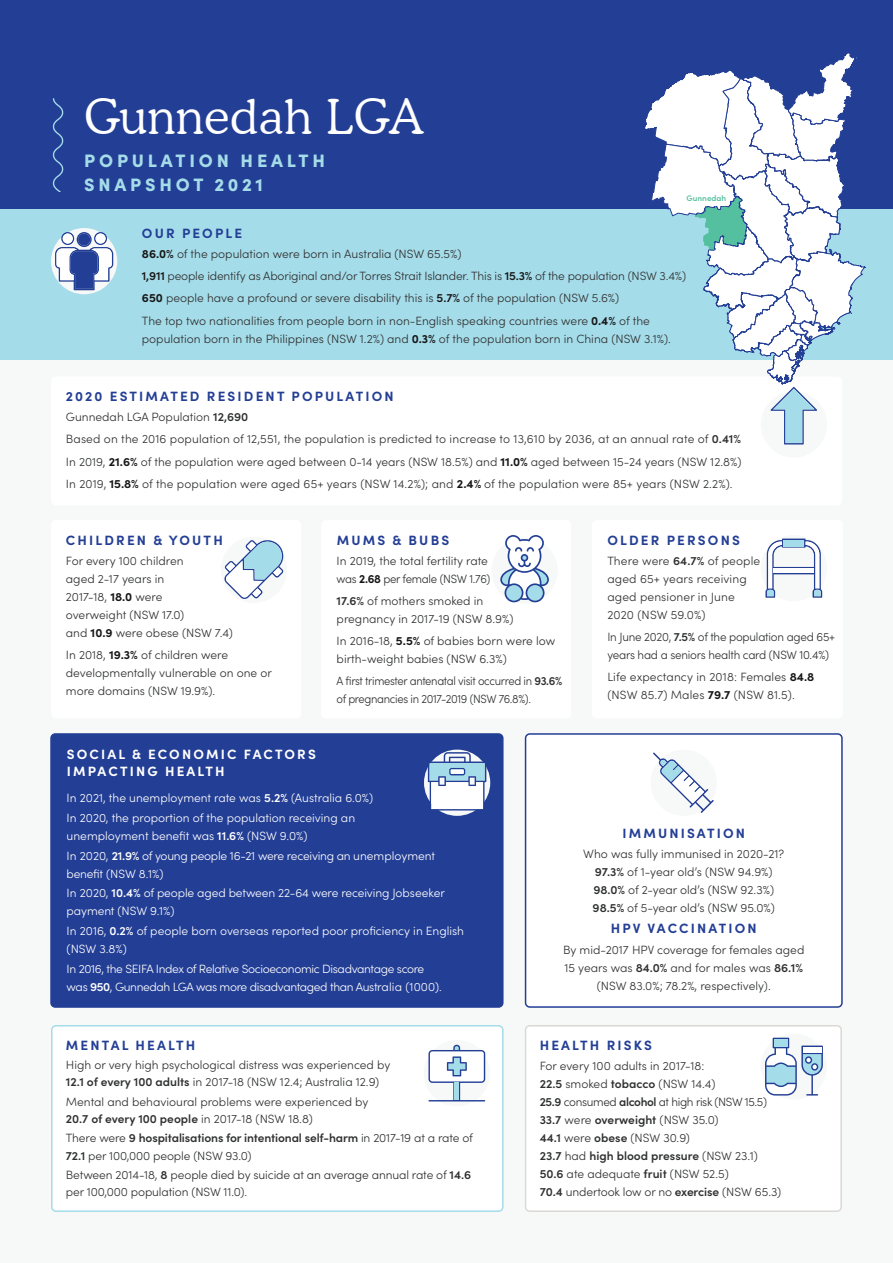
<style>
.page{position:relative;width:893px;height:1263px;background:#fff}
.page>*{position:absolute;margin:0;border:0;box-sizing:border-box;transform-origin:0 0}
.t1{font:300 48px "Cooper BT";letter-spacing:.01em;color:#fff}
.t2{font:900 18px/24px "Sofia Pro";letter-spacing:.21em;color:#a5dce9}
.t3{font:700 13.5px "Sofia Pro";letter-spacing:.16em;color:#233e95}
.t4{font:700 13.5px/16.5px "Sofia Pro";letter-spacing:.16em;color:#fff}
.t5{font:300 12px/18px "Sofia Pro";color:#2f3030}
.t6{font:300 12px/19.6px "Sofia Pro";letter-spacing:-.01em;color:#fff}
.t7{font:300 12px/19.6px "Sofia Pro";letter-spacing:-.03em;color:#fff}
.t8{font:300 12px/18px "Sofia Pro";letter-spacing:-.03em;color:#2f3030;scale:.94 1}
.t9{font:300 12px/18px "Sofia Pro";letter-spacing:-.02em;color:#2f3030}
.t10{font:600 8.1px "Sofia Pro";color:#55c09f}
.s1{font-weight:700;color:#181717}
.s2{font-weight:600;color:#181717}
.s3{font-weight:600}
</style>
<div class="page">
<div style="left:0;top:359px;width:893px;height:904px;background:#f7f8f8"></div>
<div style="left:0;top:209px;width:893px;height:150px;background:#a5dce9"></div>
<div style="left:0;top:0;width:893px;height:209px;background:#233e95"></div>
<div style="left:526px;top:734px;width:316px;height:273px;background:#fff;border-radius:4px"></div>
<div style="left:525px;top:733px;width:318px;height:275px;border:2px solid #233e95;border-radius:4px"></div>
<div style="left:51px;top:734px;width:452px;height:273px;background:#233e95;border-radius:4px"></div>
<div style="left:50px;top:733px;width:454px;height:275px;border:2px solid #233e95;border-radius:4px"></div>
<div style="left:651px;top:750px;width:66px;height:66px;background:#f7f8f8;border-radius:50%"></div>
<svg style="left:653px;top:752px;width:61px;height:61px"></svg>
<svg style="left:424px;top:750px;width:66px;height:66px"></svg>
<svg style="left:428px;top:752px;width:58px;height:58px;background:#b8cbe1"></svg>
<div style="left:526px;top:1026px;width:315px;height:185px;background:#fff;border-radius:4px"></div>
<div style="left:525px;top:1025px;width:317px;height:187px;border:2px solid #dad9d5;border-radius:4px"></div>
<div style="left:52px;top:1026px;width:451px;height:185px;background:#fff;border-radius:4px"></div>
<div style="left:51px;top:1025px;width:453px;height:187px;border:2px solid #a5dce9;border-radius:4px"></div>
<svg style="left:424px;top:1040px;width:66px;height:66px"></svg>
<div style="left:761px;top:1033px;width:66px;height:67px;background:#f7f8f8;border-radius:50%"></div>
<svg style="left:428px;top:1045px;width:57px;height:56px"></svg>
<svg style="left:765px;top:1038px;width:58px;height:57px"></svg>
<div style="left:52px;top:377px;width:789px;height:128px;background:#fff;border-radius:4px"></div>
<div style="left:51px;top:376px;width:791px;height:129px;border:2px solid #fff;border-radius:4px"></div>
<svg style="left:51px;top:228px;width:66px;height:66px"></svg>
<svg style="left:55px;top:232px;width:58px;height:58px;background:#98a8ce"></svg>
<div style="left:761px;top:391px;width:66px;height:67px;background:#f7f8f8;border-radius:50%"></div>
<svg style="left:644px;top:53px;width:221px;height:391px"></svg>
<div style="left:684px;top:192px;width:44px;height:13px;background:#fff"></div>
<div style="left:52px;top:521px;width:248px;height:197px;background:#fff;border-radius:4px"></div>
<div style="left:51px;top:520px;width:250px;height:198px;border:2px solid #fff;border-radius:4px"></div>
<div style="left:322px;top:521px;width:248px;height:197px;background:#fff;border-radius:4px"></div>
<div style="left:321px;top:520px;width:250px;height:198px;border:2px solid #fff;border-radius:4px"></div>
<div style="left:592px;top:521px;width:250px;height:197px;background:#fff;border-radius:4px"></div>
<div style="left:592px;top:520px;width:251px;height:198px;border:2px solid #fff;border-radius:4px"></div>
<div style="left:221px;top:537px;width:66px;height:66px;background:#f7f8f8;border-radius:50%"></div>
<div style="left:491px;top:537px;width:67px;height:67px;background:#f7f8f8;border-radius:50%"></div>
<div style="left:761px;top:535px;width:66px;height:66px;background:#f7f8f8;border-radius:50%"></div>
<svg style="left:765px;top:539px;width:57px;height:59px"></svg>
<svg style="left:224px;top:540px;width:59px;height:59px"></svg>
<svg style="left:500px;top:535px;width:49px;height:67px"></svg>
<svg style="left:53px;top:98px;width:10px;height:94px"></svg>
<h1 class="t1" style="left:84px;top:88px;width:340px">Gunnedah LGA</h1>
<h2 class="t2" style="left:84px;top:147px;width:242px">POPULATION HEALTH<br>SNAPSHOT 2021</h2>
<p class="t10" style="left:687px;top:192px;width:41px">Gunnedah</p>
<p class="t3" style="left:142px;top:223px;width:102px">OUR PEOPLE</p>
<p class="t5" style="left:142px;top:242px;width:546px;line-height:22.2px"><span class="s1">86.0%</span> of the population were born in Australia (NSW 65.5%)<br><span class="s2">1,911</span> people identify as Aboriginal and/or Torres Strait Islander. This is <span class="s2">15.3%</span> of the population (NSW 3.4%)<br><span class="s1">650</span> people have a profound or severe disability this is <span class="s2">5.7%</span> of the population (NSW 5.6%)<br>The top two nationalities from people born in non-English speaking countries were <span class="s1">0.4%</span> of the</p>
<p class="t5" style="left:142px;top:329px;width:530px">population born in the Philippines (NSW 1.2%) and <span class="s1">0.3%</span> of the population born in China (NSW 3.1%).</p>
<p class="t3" style="left:66px;top:386px;width:329px">2020 ESTIMATED RESIDENT POPULATION</p>
<p class="t5" style="left:66px;top:405px;width:677px;line-height:22.2px">Gunnedah LGA Population <span class="s3">12,690<br></span>Based on the 2016 population of 12,551, the population is predicted to increase to 13,610 by 2036, at an annual rate of <span class="s3">0.41% </span>In 2019, <span class="s1">21.6%</span> of the population were aged between 0-14 years (NSW 18.5%) and <span class="s1">11.0%</span> aged between 15-24 years (NSW 12.8%)<br>In 2019, <span class="s1">15.8%</span> of the population were aged 65+ years (NSW 14.2%); and <span class="s1">2.4%</span> of the population were 85+ years (NSW 2.2%).</p>
<p class="t3" style="left:66px;top:529px;width:158px">CHILDREN &amp; YOUTH</p>
<p class="t5" style="left:66px;top:551px;width:169px">For every 100 children<br>aged 2-17 years in<br>2017-18, <span class="s1">18.0</span> were<br>overweight (NSW 17.0)<br>and <span class="s1">10.9</span> were obese (NSW 7.4)</p>
<p class="t5" style="left:66px;top:645px;width:208px">In 2018, <span class="s1">19.3%</span> of children were developmentally vulnerable on one or more domains (NSW 19.9%).</p>
<p class="t3" style="left:337px;top:529px;width:114px">MUMS &amp; BUBS</p>
<p class="t5" style="left:337px;top:551px;width:155px">In 2019, the total fertility rate was <span class="s1">2.68</span> per female (NSW 1.76)</p>
<p class="t5" style="left:337px;top:591px;width:178px"><span class="s3">17.6%</span> of mothers smoked in pregnancy in 2017-19 (NSW 8.9%)</p>
<p class="t5" style="left:337px;top:631px;width:220px">In 2016-18, <span class="s1">5.5%</span> of babies born were low birth-weight babies (NSW 6.3%)</p>
<p class="t8" style="left:337px;top:671px;width:241px">A first trimester antenatal visit occurred in <span class="s3">93.6% </span>of pregnancies in 2017-2019 (NSW 76.8%).</p>
<p class="t3" style="left:607px;top:529px;width:134px">OLDER PERSONS</p>
<p class="t5" style="left:607px;top:551px;width:154px">There were <span class="s3">64.7%</span> of people aged 65+ years receiving aged pensioner in June<br>2020 (NSW 59.0%)</p>
<p class="t9" style="left:607px;top:627px;width:229px">In June 2020, <span class="s3">7.5%</span> of the population aged 65+ years had a seniors health card (NSW 10.4%)</p>
<p class="t5" style="left:607px;top:667px;width:209px">Life expectancy in 2018: Females <span class="s1">84.8 </span>(NSW 85.7) Males <span class="s1">79.7</span> (NSW 81.5).</p>
<p class="t4" style="left:67px;top:745px;width:251px">SOCIAL &amp; ECONOMIC FACTORS<br>IMPACTING HEALTH</p>
<p class="t6" style="left:67px;top:787px;width:308px">In 2021, the unemployment rate was <span class="s3">5.2%</span> (Australia 6.0%)<br>In 2020, the proportion of the population receiving an</p>
<p class="t6" style="left:67px;top:825px;width:370px">unemployment benefit was <span class="s3">11.6%</span> (NSW 9.0%)<br>In 2020, <span class="s3">21.9%</span> of young people 16-21 were receiving an unemployment</p>
<p class="t6" style="left:67px;top:863px;width:380px">benefit (NSW 8.1%)<br>In 2020, <span class="s3">10.4%</span> of people aged between 22-64 were receiving Jobseeker</p>
<p class="t6" style="left:67px;top:901px;width:399px">payment (NSW 9.1%)<br>In 2016, <span class="s3">0.2%</span> of people born overseas reported poor proficiency in English</p>
<p class="t7" style="left:67px;top:938px;width:359px">(NSW 3.8%)<br>In 2016, the SEIFA Index of Relative Socioeconomic Disadvantage score</p>
<p class="t7" style="left:67px;top:976px;width:377px">was <span class="s3">950</span>, Gunnedah LGA was more disadvantaged than Australia (1000).</p>
<p class="t3" style="left:66px;top:1034px;width:131px">MENTAL HEALTH</p>
<p class="t5" style="left:66px;top:1055px;width:326px;line-height:17.2px">High or very high psychological distress was experienced by<br><span class="s3">12.1 of every 100 adults</span> in 2017-18 (NSW 12.4; Australia 12.9)</p>
<p class="t5" style="left:66px;top:1092px;width:304px;line-height:17.2px">Mental and behavioural problems were experienced by<br><span class="s3">20.7 of every 100 people</span> in 2017-18 (NSW 18.8)</p>
<p class="t5" style="left:66px;top:1129px;width:409px;line-height:17.2px">There were <span class="s3">9 hospitalisations for intentional self-harm</span> in 2017-19 at a rate of<br><span class="s3">72.1</span> per 100,000 people (NSW 93.0)</p>
<p class="t5" style="left:66px;top:1165px;width:407px;line-height:17.2px">Between 2014-18, <span class="s3">8</span> people died by suicide at an average annual rate of <span class="s3">14.6 </span>per 100,000 population (NSW 11.0).</p>
<p class="t3" style="left:622px;top:822px;width:124px">IMMUNISATION</p>
<p class="t5" style="left:583px;top:844px;width:203px;text-align:center">Who was fully immunised in 2020-21?<br><span class="s3">97.3%</span> of 1-year old’s (NSW 94.9%)<br><span class="s3">98.0%</span> of 2-year old’s (NSW 92.3%)<br><span class="s3">98.5%</span> of 5-year old’s (NSW 95.0%)</p>
<p class="t3" style="left:611px;top:918px;width:147px">HPV VACCINATION</p>
<p class="t5" style="left:563px;top:940px;width:243px;text-align:center">By mid-2017 HPV coverage for females aged<br>15 years was <span class="s3">84.0%</span> and for males was <span class="s3">86.1% </span>(NSW 83.0%; 78.2%, respectively).</p>
<p class="t3" style="left:540px;top:1034px;width:114px">HEALTH RISKS</p>
<p class="t5" style="left:540px;top:1056px;width:243px">For every 100 adults in 2017-18:<br><span class="s3">22.5</span> smoked <span class="s3">tobacco</span> (NSW 14.4)<br><span class="s3">25.9</span> consumed <span class="s3">alcohol</span> at high risk (NSW 15.5)<br><span class="s3">33.7</span> were <span class="s3">overweight</span> (NSW 35.0)<br><span class="s3">44.1</span> were <span class="s3">obese</span> (NSW 30.9)<br><span class="s3">23.7</span> had <span class="s3">high blood pressure</span> (NSW 23.1)<br><span class="s3">50.6</span> ate adequate <span class="s3">fruit</span> (NSW 52.5)<br><span class="s3">70.4</span> undertook low or no <span class="s3">exercise</span> (NSW 65.3)</p>
</div>
